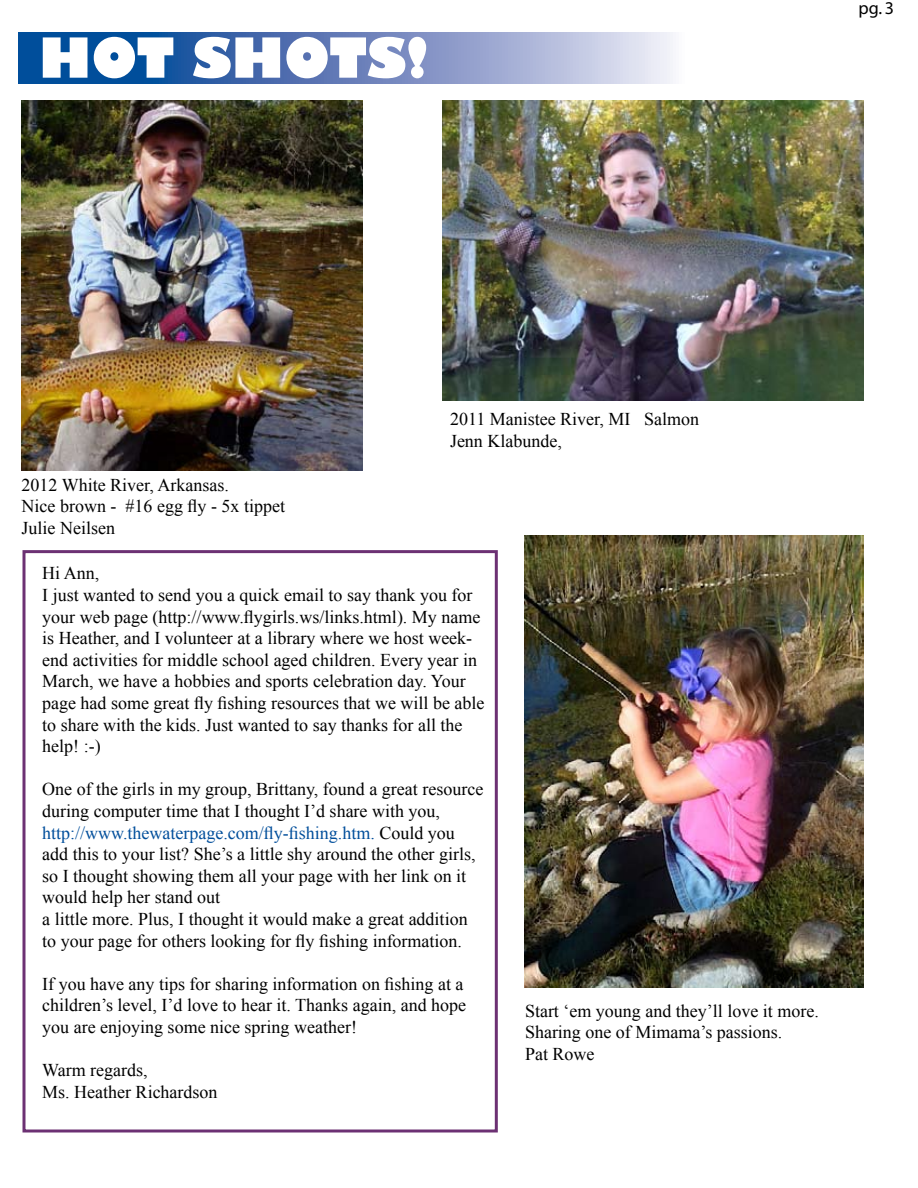
<style>
.page{position:relative;width:918px;height:1188px;background:#fff}
.page>*{position:absolute;margin:0;border:0;box-sizing:border-box;transform-origin:0 0}
.t1{font:800 54px "Gill Sans";color:#fff}
.t2{font:18px/21.6px "Times New Roman";color:#000}
.t3{font:18px "Myriad";color:#000}
.s1{color:#004e9b}
</style>
<div class="page">
<svg style="left:18px;top:32px;width:655px;height:52px;background:#6486bc"></svg>
<img style="left:525px;top:536px;width:339px;height:452px">
<img style="left:22px;top:100px;width:340px;height:371px">
<div style="left:22px;top:550px;width:476px;height:582px;border:3px solid #6c3173"></div>
<img style="left:442px;top:100px;width:422px;height:300px">
<h1 class="t1" style="left:39px;top:24px;width:391px">HOT SHOTS!</h1>
<p class="t3" style="left:859px;top:-1px;width:37px">pg. 3</p>
<p class="t2" style="left:450px;top:408px;width:251px">2011 Manistee River, MI Salmon<br>Jenn Klabunde,</p>
<p class="t2" style="left:22px;top:474px;width:265px">2012 White River, Arkansas.<br>Nice brown - #16 egg fly - 5x tippet<br>Julie Neilsen</p>
<p class="t2" style="left:42px;top:562px;width:444px">Hi Ann,<br>I just wanted to send you a quick email to say thank you for your web page (http://www.flygirls.ws/links.html). My name is Heather, and I volunteer at a library where we host week&shy;end activities for middle school aged children. Every year in March, we have a hobbies and sports celebration day. Your page had some great fly fishing resources that we will be able to share with the kids. Just wanted to say thanks for all the help! :-)</p>
<p class="t2" style="left:42px;top:778px;width:443px">One of the girls in my group, Brittany, found a great resource during computer time that I thought I’d share with you, <span class="s1">http://www.thewaterpage.com/fly-fishing.htm.</span> Could you add this to your list? She’s a little shy around the other girls, so I thought showing them all your page with her link on it would help her stand out<br>a little more. Plus, I thought it would make a great addition to your page for others looking for fly fishing information.</p>
<p class="t2" style="left:42px;top:973px;width:426px">If you have any tips for sharing information on fishing at a children’s level, I’d love to hear it. Thanks again, and hope you are enjoying some nice spring weather!</p>
<p class="t2" style="left:42px;top:1059px;width:177px">Warm regards,<br>Ms. Heather Richardson</p>
<p class="t2" style="left:525px;top:999px;width:295px">Start ‘em young and they’ll love it more.<br>Sharing one of Mimama’s passions.<br>Pat Rowe</p>
</div>
